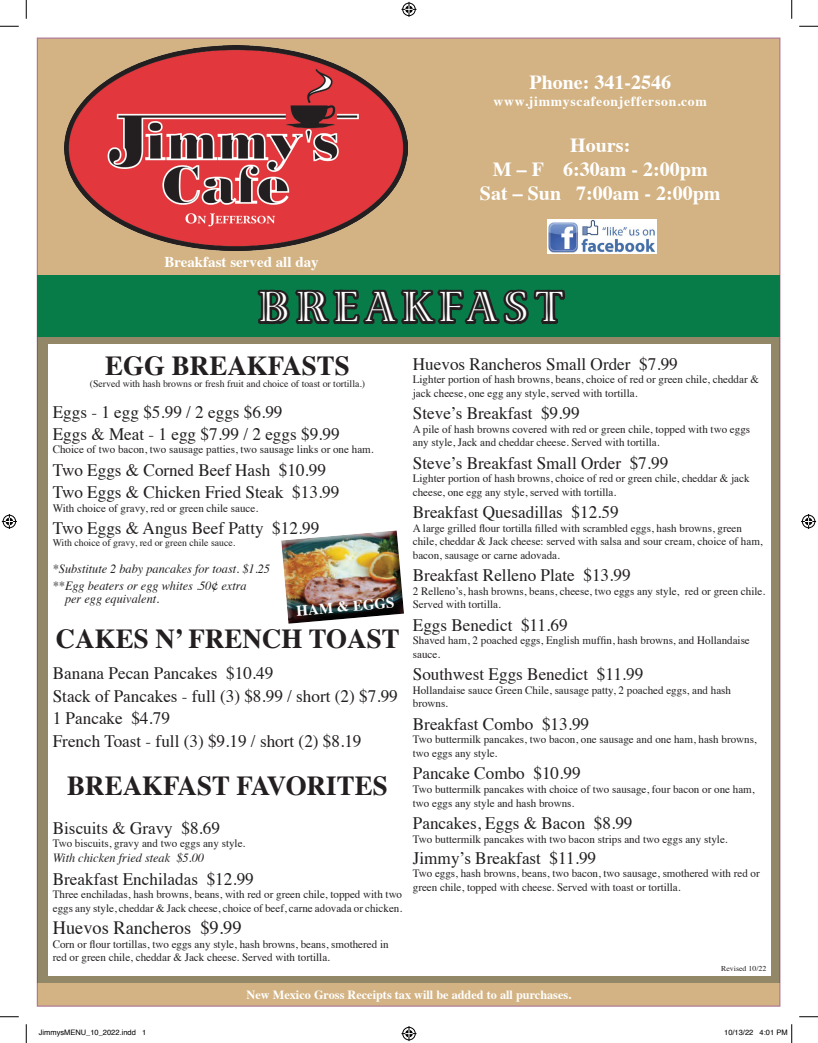
<style>
.page{position:relative;width:818px;height:1043px;background:#fff}
.page>*{position:absolute;margin:0;border:0;box-sizing:border-box;transform-origin:0 0}
.t1{font:42.5px "Viva Std";letter-spacing:.2em;color:#fff}
.t2{font:700 27.5px "Times";color:#231f20}
.t3{font:700 20px/24px "Times";color:#fff;text-align:center}
.t4{font:18.75px "Times";color:#231f20}
.t5{font:17.5px/22.5px "Times";color:#231f20}
.t6{font:700 15px "Times";color:#fff}
.t7{font:700 13.75px "Times";letter-spacing:.05em;color:#fff}
.t8{font:italic 12.5px/16.5px "Times";color:#231f20}
.t9{font:700 12.5px "Times";color:#fff}
.t10{font:11.25px/13.5px "Times";color:#231f20}
.t11{font:10px "Times";color:#231f20}
.t12{font:7.5px "Helvetica";color:#000}
.t13{font:7.38px "Times";color:#231f20;scale:1.06 1}
.s1{font-style:normal;font-size:14.62px}
</style>
<div class="page">
<div style="left:37px;top:38px;width:743px;height:968px;background:#d3b383"></div>
<div style="left:38px;top:275px;width:742px;height:62px;background:#077c48"></div>
<svg style="left:258px;top:253px;width:309px;height:72px"></svg>
<img style="left:64px;top:45px;width:343px;height:206px">
<div style="left:38px;top:338px;width:742px;height:644px;background:#928868"></div>
<div style="left:48px;top:344px;width:722px;height:631px;background:#fff"></div>
<svg style="left:547px;top:219px;width:109px;height:34px"></svg>
<img style="left:548px;top:220px;width:106px;height:33px">
<img style="left:281px;top:530px;width:123px;height:94px">
<svg style="left:0;top:25px;width:19px;height:2px"></svg>
<svg style="left:799px;top:25px;width:19px;height:2px"></svg>
<svg style="left:0;top:1016px;width:19px;height:1px"></svg>
<svg style="left:799px;top:1016px;width:19px;height:1px"></svg>
<svg style="left:25px;top:0;width:2px;height:19px"></svg>
<svg style="left:25px;top:1024px;width:2px;height:18px"></svg>
<svg style="left:791px;top:0;width:1px;height:19px"></svg>
<svg style="left:401px;top:2px;width:15px;height:15px"></svg>
<svg style="left:401px;top:1026px;width:15px;height:15px"></svg>
<svg style="left:2px;top:514px;width:15px;height:15px"></svg>
<svg style="left:801px;top:514px;width:15px;height:15px"></svg>
<svg style="left:791px;top:1024px;width:1px;height:18px"></svg>
<h3 class="t6" style="left:164px;top:247px;width:156px">Breakfast served all day</h3>
<h3 class="t3" style="left:529px;top:68px;width:143px">Phone: 341-2546</h3>
<p class="t7" style="left:493px;top:88px;width:215px">www.jimmyscafeonjefferson.com</p>
<h3 class="t3" style="left:480px;top:131px;width:242px">Hours:<br>M – F 6:30am - 2:00pm<br>Sat – Sun 7:00am - 2:00pm</h3>
<h1 class="t1" style="left:259px;top:285px;width:304px">BREAKFAST</h1>
<h2 class="t2" style="left:105px;top:340px;width:246px">EGG BREAKFASTS</h2>
<p class="t11" style="left:90px;top:374px;width:277px">(Served with hash browns or fresh fruit and choice of toast or tortilla.)</p>
<h3 class="t5" style="left:53px;top:400px;width:288px;line-height:21.2px">Eggs - 1 egg $5.99 / 2 eggs $6.99<br>Eggs &amp; Meat - 1 egg $7.99 / 2 eggs $9.99</h3>
<p class="t10" style="left:53px;top:441px;width:322px">Choice of two bacon, two sausage patties, two sausage links or one ham.</p>
<h3 class="t5" style="left:53px;top:457px;width:288px">Two Eggs &amp; Corned Beef Hash $10.99<br>Two Eggs &amp; Chicken Fried Steak $13.99</h3>
<p class="t10" style="left:53px;top:500px;width:207px">With choice of gravy, red or green chile sauce.</p>
<h3 class="t5" style="left:53px;top:515px;width:268px">Two Eggs &amp; Angus Beef Patty $12.99</h3>
<p class="t11" style="left:53px;top:533px;width:184px">With choice of gravy, red or green chile sauce.</p>
<p class="t8" style="left:53px;top:560px;width:219px">*Substitute 2 baby pancakes for toast. $1.25 **Egg beaters or egg whites .50<span class="s1">¢</span> extra</p>
<p class="t8" style="left:65px;top:590px;width:96px">per egg equivalent.</p>
<h2 class="t2" style="left:56px;top:612px;width:345px">CAKES N’ FRENCH TOAST</h2>
<h3 class="t5" style="left:53px;top:660px;width:346px">Banana Pecan Pancakes $10.49<br>Stack of Pancakes - full (3) $8.99 / short (2) $7.99<br>1 Pancake $4.79<br>French Toast - full (3) $9.19 / short (2) $8.19</h3>
<h2 class="t2" style="left:67px;top:759px;width:322px">BREAKFAST FAVORITES</h2>
<h3 class="t5" style="left:53px;top:815px;width:169px">Biscuits &amp; Gravy $8.69</h3>
<p class="t10" style="left:53px;top:835px;width:194px">Two biscuits, gravy and two eggs any style.</p>
<p class="t8" style="left:53px;top:849px;width:153px">With chicken fried steak $5.00</p>
<h3 class="t5" style="left:53px;top:866px;width:202px">Breakfast Enchiladas $12.99</h3>
<p class="t10" style="left:53px;top:886px;width:351px">Three enchiladas, hash browns, beans, with red or green chile, topped with two eggs any style, cheddar &amp; Jack cheese, choice of beef, carne adovada or chicken.</p>
<h3 class="t4" style="left:53px;top:910px;width:190px">Huevos Rancheros $9.99</h3>
<p class="t10" style="left:53px;top:936px;width:337px">Corn or flour tortillas, two eggs any style, hash browns, beans, smothered in red or green chile, cheddar &amp; Jack cheese. Served with tortilla.</p>
<h3 class="t6" style="left:295px;top:596px;width:100px;rotate:-5deg">HAM &amp; EGGS</h3>
<h3 class="t5" style="left:413px;top:351px;width:266px">Huevos Rancheros Small Order $7.99</h3>
<p class="t10" style="left:413px;top:372px;width:347px">Lighter portion of hash browns, beans, choice of red or green chile, cheddar &amp; jack cheese, one egg any style, served with tortilla.</p>
<h3 class="t5" style="left:413px;top:400px;width:168px">Steve’s Breakfast $9.99</h3>
<p class="t10" style="left:413px;top:421px;width:339px">A pile of hash browns covered with red or green chile, topped with two eggs any style, Jack and cheddar cheese. Served with tortilla.</p>
<h3 class="t5" style="left:413px;top:450px;width:257px">Steve’s Breakfast Small Order $7.99</h3>
<p class="t10" style="left:413px;top:471px;width:338px">Lighter portion of hash browns, choice of red or green chile, cheddar &amp; jack cheese, one egg any style, served with tortilla.</p>
<h3 class="t5" style="left:413px;top:499px;width:207px">Breakfast Quesadillas $12.59</h3>
<p class="t10" style="left:413px;top:520px;width:351px">A large grilled flour tortilla filled with scrambled eggs, hash browns, green chile, cheddar &amp; Jack cheese: served with salsa and sour cream, choice of ham, bacon, sausage or carne adovada.</p>
<h3 class="t5" style="left:413px;top:562px;width:219px">Breakfast Relleno Plate $13.99</h3>
<p class="t10" style="left:413px;top:583px;width:354px">2 Relleno’s, hash browns, beans, cheese, two eggs any style, red or green chile.<br>Served with tortilla.</p>
<h3 class="t5" style="left:413px;top:612px;width:156px">Eggs Benedict $11.69</h3>
<p class="t10" style="left:413px;top:633px;width:338px">Shaved ham, 2 poached eggs, English muffin, hash browns, and Hollandaise sauce.</p>
<h3 class="t5" style="left:413px;top:661px;width:232px">Southwest Eggs Benedict $11.99</h3>
<p class="t10" style="left:413px;top:682px;width:320px">Hollandaise sauce Green Chile, sausage patty, 2 poached eggs, and hash browns.</p>
<h3 class="t5" style="left:413px;top:711px;width:178px">Breakfast Combo $13.99</h3>
<p class="t10" style="left:413px;top:732px;width:345px">Two buttermilk pancakes, two bacon, one sausage and one ham, hash browns, two eggs any style.</p>
<h3 class="t5" style="left:413px;top:760px;width:169px">Pancake Combo $10.99</h3>
<p class="t10" style="left:413px;top:781px;width:343px">Two buttermilk pancakes with choice of two sausage, four bacon or one ham, two eggs any style and hash browns.</p>
<h3 class="t5" style="left:413px;top:810px;width:221px">Pancakes, Eggs &amp; Bacon $8.99</h3>
<p class="t10" style="left:413px;top:831px;width:316px">Two buttermilk pancakes with two bacon strips and two eggs any style.</p>
<h3 class="t5" style="left:413px;top:844px;width:185px">Jimmy’s Breakfast $11.99</h3>
<p class="t10" style="left:413px;top:865px;width:348px">Two eggs, hash browns, beans, two bacon, two sausage, smothered with red or green chile, topped with cheese. Served with toast or tortilla.</p>
<p class="t13" style="left:721px;top:961px;width:44px">Revised 10/22</p>
<p class="t9" style="left:246px;top:982px;width:326px">New Mexico Gross Receipts tax will be added to all purchases.</p>
<p class="t12" style="left:39px;top:1027px;width:109px">JimmysMENU_10_2022.indd 1</p>
<p class="t12" style="left:724px;top:1027px;width:65px">10/13/22 4:01 PM</p>
</div>
